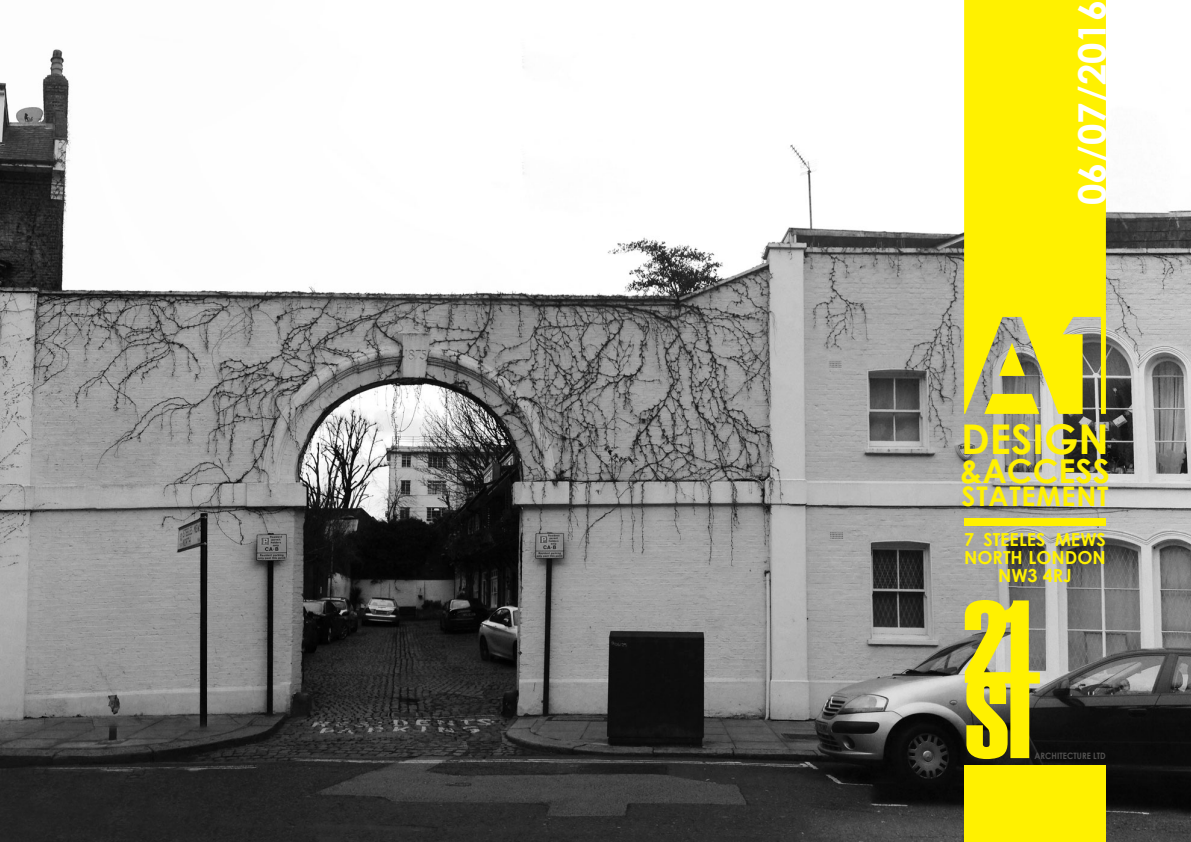
<style>
.page{position:relative;width:1191px;height:842px;background:#fff}
.page>*{position:absolute;margin:0;border:0;box-sizing:border-box;transform-origin:0 0}
.t1{font:117.6px "Haettenschweiler";color:#fff100}
.t2{font:700 41px "Century Gothic";color:#fff100}
.t3{font:700 38px "Century Gothic";color:#fff}
.t4{font:700 33px "Century Gothic";color:#fff100}
.t5{font:700 27px "Century Gothic";letter-spacing:.03em;color:#fff100}
.t6{font:700 18px/18px "Century Gothic";color:#fff100;text-align:center}
.t7{font:700 8.8px "Century Gothic";letter-spacing:.01em;color:#51504f;scale:.91 1}
.s1{font-size:122.5px}
</style>
<div class="page">
<img style="left:0;top:49px;width:1191px;height:793px">
<div style="left:964px;top:765px;width:142px;height:77px;background:#fff100"></div>
<svg style="left:964px;top:0;width:142px;height:414px;background:#f2e60e"></svg>
<div style="left:964px;top:518px;width:141px;height:7px;background:#fff100"></div>
<h3 class="t3" style="left:1068px;top:205px;width:207px;rotate:-90deg">06/07/2016</h3>
<h2 class="t2" style="left:961px;top:413px;width:149px">DESIGN</h2>
<h3 class="t4" style="left:960px;top:450px;width:151px">&amp;ACC ESS</h3>
<h3 class="t5" style="left:961px;top:479px;width:148px">STATEMENT</h3>
<p class="t6" style="left:964px;top:530px;width:142px">7 STEELES MEWS<br>NORTH LON DON<br>NW3 4RJ</p>
<h1 class="t1" style="left:962px;top:575px;width:69px">21</h1>
<h1 class="t1" style="left:964px;top:650px;width:78px">S<span class="s1">T</span></h1>
<p class="t7" style="left:1034px;top:750px;width:80px">ARCHITECTURE LTD</p>
</div>
